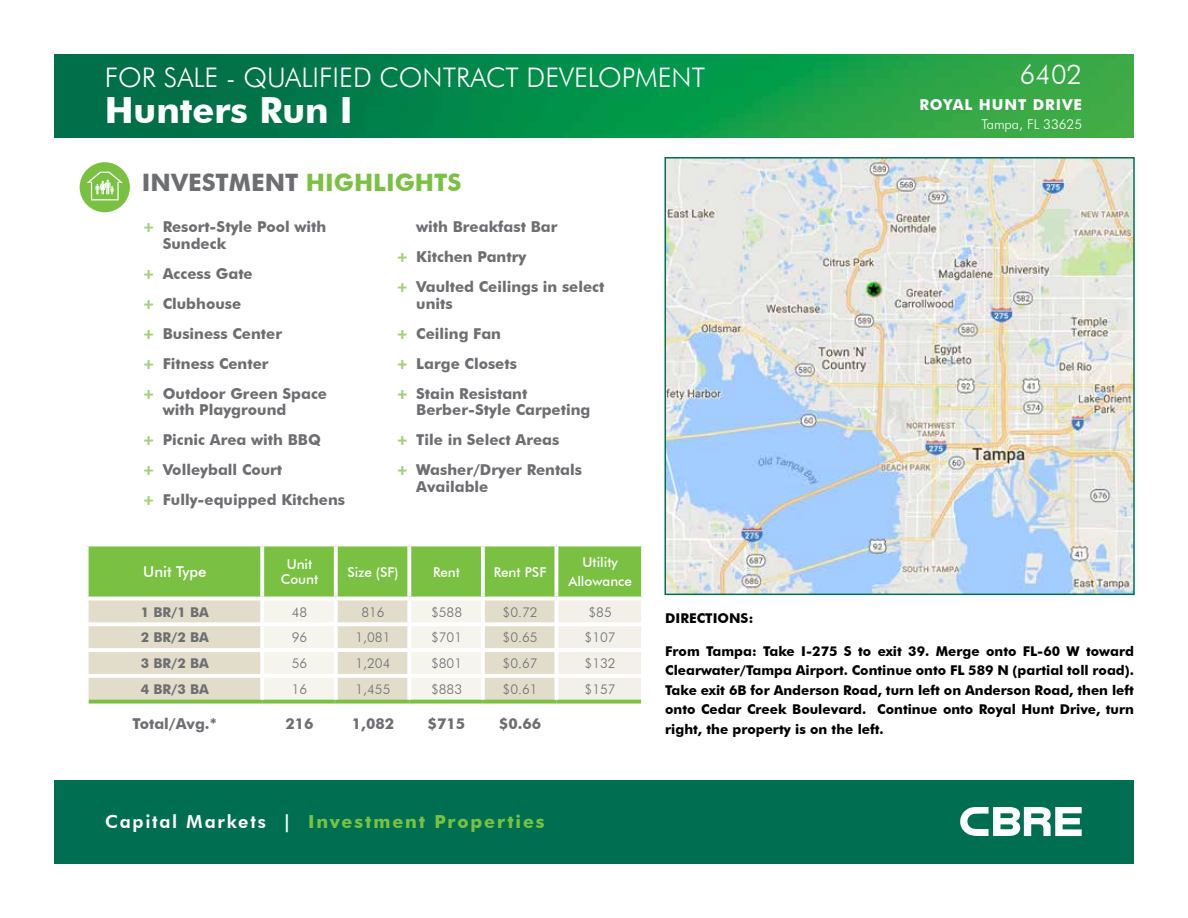
<style>
.page{position:relative;width:1188px;height:918px;background:#fff}
.page>*{position:absolute;margin:0;border:0;box-sizing:border-box;transform-origin:0 0}
.t1{font:700 36px "Futura BT";color:#fff}
.t2{font:300 27px "Futura BT";color:#fff}
.t3{font:700 24px "Futura BT";color:#6d6e71}
.t4{font:700 18px "Futura BT";letter-spacing:.105em;color:#7ac143}
.t5{font:700 15px/30px "Futura BT";color:#6d6e71}
.t6{font:700 15px "Futura BT";letter-spacing:.06em;color:#fff}
.t7{font:500 15px "Futura BT";color:#fff}
.t8{font:700 13.5px/19.5px "Futura BT";color:#000;text-align:justify}
.t9{font:300 13.5px "Futura BT";color:#6d6e71}
.t10{font:500 13.5px/15px "Futura BT";color:#fff;text-align:center}
.t11{font:700 13.5px "Futura BT";color:#6d6e71}
.t12{font:300 13.5px "Futura BT";color:#fff}
.s1{color:#7ac143}
.s2{font-weight:900;color:#a1d078}
.s3{font-weight:800;color:#fff}
</style>
<div class="page">
<svg style="left:89px;top:546px;width:552px;height:154px;background:#c1d8a2"></svg>
<svg style="left:86px;top:546px;width:3px;height:51px"></svg>
<svg style="left:260px;top:546px;width:4px;height:51px"></svg>
<svg style="left:334px;top:546px;width:4px;height:51px"></svg>
<svg style="left:407px;top:546px;width:4px;height:51px"></svg>
<svg style="left:481px;top:546px;width:4px;height:51px"></svg>
<svg style="left:554px;top:546px;width:4px;height:51px"></svg>
<svg style="left:641px;top:546px;width:2px;height:51px"></svg>
<hr style="left:85px;top:597px;width:177px;height:3px;background:#fff">
<svg style="left:87px;top:600px;width:2px;height:22px"></svg>
<hr style="left:262px;top:597px;width:74px;height:3px;background:#fff">
<svg style="left:260px;top:600px;width:4px;height:22px"></svg>
<hr style="left:336px;top:597px;width:73px;height:3px;background:#fff">
<svg style="left:334px;top:600px;width:4px;height:22px"></svg>
<hr style="left:409px;top:597px;width:74px;height:3px;background:#fff">
<hr style="left:483px;top:597px;width:73px;height:3px;background:#fff">
<hr style="left:556px;top:597px;width:89px;height:3px;background:#fff">
<svg style="left:554px;top:600px;width:4px;height:22px"></svg>
<svg style="left:407px;top:600px;width:4px;height:22px"></svg>
<hr style="left:481px;top:600px;width:4px;height:22px;background:#fff">
<svg style="left:89px;top:700px;width:173px;height:4px"></svg>
<svg style="left:262px;top:700px;width:74px;height:4px"></svg>
<svg style="left:336px;top:700px;width:73px;height:4px"></svg>
<svg style="left:409px;top:700px;width:74px;height:4px"></svg>
<svg style="left:483px;top:700px;width:73px;height:4px"></svg>
<svg style="left:556px;top:700px;width:85px;height:4px"></svg>
<svg style="left:87px;top:622px;width:175px;height:4px"></svg>
<svg style="left:88px;top:626px;width:1px;height:22px"></svg>
<hr style="left:262px;top:622px;width:74px;height:4px;background:#fff">
<svg style="left:260px;top:626px;width:4px;height:22px"></svg>
<svg style="left:336px;top:622px;width:73px;height:4px"></svg>
<svg style="left:334px;top:626px;width:4px;height:22px"></svg>
<hr style="left:409px;top:622px;width:74px;height:4px;background:#fff">
<svg style="left:407px;top:626px;width:4px;height:22px"></svg>
<svg style="left:483px;top:622px;width:73px;height:4px"></svg>
<hr style="left:481px;top:626px;width:4px;height:22px;background:#fff">
<hr style="left:556px;top:622px;width:89px;height:4px;background:#fff">
<svg style="left:554px;top:626px;width:4px;height:22px"></svg>
<svg style="left:88px;top:652px;width:1px;height:22px"></svg>
<svg style="left:260px;top:652px;width:4px;height:22px"></svg>
<svg style="left:334px;top:652px;width:4px;height:22px"></svg>
<svg style="left:407px;top:652px;width:4px;height:22px"></svg>
<hr style="left:481px;top:652px;width:4px;height:22px;background:#fff">
<svg style="left:554px;top:652px;width:4px;height:22px"></svg>
<svg style="left:88px;top:678px;width:1px;height:24px"></svg>
<svg style="left:260px;top:678px;width:4px;height:22px"></svg>
<svg style="left:334px;top:678px;width:4px;height:22px"></svg>
<svg style="left:407px;top:678px;width:4px;height:22px"></svg>
<hr style="left:481px;top:678px;width:4px;height:22px;background:#fff">
<svg style="left:554px;top:678px;width:4px;height:22px"></svg>
<hr style="left:85px;top:648px;width:177px;height:4px;background:#fff">
<hr style="left:262px;top:648px;width:74px;height:4px;background:#fff">
<hr style="left:336px;top:648px;width:73px;height:4px;background:#fff">
<hr style="left:409px;top:648px;width:74px;height:4px;background:#fff">
<hr style="left:483px;top:648px;width:73px;height:4px;background:#fff">
<hr style="left:556px;top:648px;width:89px;height:4px;background:#fff">
<svg style="left:88px;top:674px;width:174px;height:4px"></svg>
<hr style="left:262px;top:674px;width:74px;height:4px;background:#fff">
<svg style="left:336px;top:674px;width:73px;height:4px"></svg>
<hr style="left:409px;top:674px;width:74px;height:4px;background:#fff">
<svg style="left:483px;top:674px;width:73px;height:4px"></svg>
<hr style="left:556px;top:674px;width:89px;height:4px;background:#fff">
<img style="left:54px;top:54px;width:1080px;height:84px">
<div style="left:54px;top:780px;width:1080px;height:84px;background:#006f51"></div>
<svg style="left:960px;top:807px;width:122px;height:29px"></svg>
<img style="left:667px;top:160px;width:465px;height:432px">
<div style="left:664px;top:157px;width:471px;height:438px;border:2px solid #006f51"></div>
<div style="left:80px;top:162px;width:50px;height:50px;background:#7ac143;border-radius:50%"></div>
<svg style="left:87px;top:172px;width:36px;height:28px"></svg>
<h2 class="t2" style="left:105px;top:61px;width:602px">FOR SALE - QUALIFIED CONTRACT DEVELOPMENT</h2>
<h1 class="t1" style="left:105px;top:89px;width:250px">Hunters Run I</h1>
<h3 class="t3" style="left:142px;top:168px;width:321px">INVESTMENT <span class="s1">HIGHLIGHTS</span></h3>
<p class="t5" style="left:163px;top:218px;width:165px;line-height:16.5px;text-indent:-20px"><span class="s2">+</span> Resort-Style Pool with<br>Sundeck</p>
<p class="t5" style="left:143px;top:258px;width:186px"><span class="s2">+</span> Access Gate<br><span class="s2">+</span> Clubhouse<br><span class="s2">+</span> Business Center<br><span class="s2">+</span> Fitness Center<br><span class="s2">+</span> Outdoor Green Space</p>
<p class="t5" style="left:143px;top:395px;width:204px;text-indent:20px">with Playground<br><span class="s2">+</span> Picnic Area with BBQ<br><span class="s2">+</span> Volleyball Court<br><span class="s2">+</span> Fully-equipped Kitchens</p>
<p class="t5" style="left:396px;top:212px;width:210px;text-indent:20px">with Breakfast Bar<br><span class="s2">+</span> Kitchen Pantry<br><span class="s2">+</span> Vaulted Ceilings in select</p>
<p class="t5" style="left:396px;top:288px;width:133px;text-indent:20px">units<br><span class="s2">+</span> Ceiling Fan<br><span class="s2">+</span> Large Closets <span class="s2">+</span> Stain Resistant</p>
<p class="t5" style="left:396px;top:395px;width:196px;text-indent:20px">Berber-Style Carpeting <span class="s2">+</span> Tile in Select Areas<br><span class="s2">+</span> Washer/Dryer Rentals</p>
<p class="t5" style="left:416px;top:471px;width:74px">Available</p>
<h2 class="t2" style="left:1020px;top:58px;width:64px">6402</h2>
<p class="t6" style="left:919px;top:95px;width:164px">ROYAL HUNT DRIVE</p>
<p class="t12" style="left:982px;top:116px;width:102px">Tampa, FL 33625</p>
<p class="t7" style="left:143px;top:563px;width:65px">Unit Type</p>
<p class="t10" style="left:281px;top:557px;width:39px">Unit<br>Count</p>
<p class="t10" style="left:347px;top:564px;width:53px">Size (SF)</p>
<p class="t10" style="left:433px;top:564px;width:28px">Rent</p>
<p class="t10" style="left:494px;top:564px;width:54px">Rent PSF</p>
<p class="t10" style="left:568px;top:552px;width:65px;line-height:19.5px">Utility<br>Allowance</p>
<p class="t11" style="left:141px;top:604px;width:70px">1 BR/1 BA</p>
<p class="t9" style="left:292px;top:604px;width:17px">48</p>
<p class="t9" style="left:361px;top:604px;width:25px">816</p>
<p class="t9" style="left:431px;top:604px;width:33px">$588</p>
<p class="t9" style="left:503px;top:604px;width:36px">$0.72</p>
<p class="t9" style="left:589px;top:604px;width:25px">$85</p>
<p class="t11" style="left:141px;top:629px;width:70px">2 BR/2 BA</p>
<p class="t9" style="left:292px;top:629px;width:17px">96</p>
<p class="t9" style="left:356px;top:629px;width:36px">1,081</p>
<p class="t9" style="left:431px;top:629px;width:33px">$701</p>
<p class="t9" style="left:503px;top:629px;width:36px">$0.65</p>
<p class="t9" style="left:585px;top:629px;width:33px">$107</p>
<p class="t11" style="left:141px;top:655px;width:70px">3 BR/2 BA</p>
<p class="t9" style="left:292px;top:655px;width:17px">56</p>
<p class="t9" style="left:356px;top:655px;width:36px">1,204</p>
<p class="t9" style="left:431px;top:655px;width:33px">$801</p>
<p class="t9" style="left:503px;top:655px;width:36px">$0.67</p>
<p class="t9" style="left:585px;top:655px;width:33px">$132</p>
<p class="t11" style="left:141px;top:681px;width:70px">4 BR/3 BA</p>
<p class="t9" style="left:292px;top:681px;width:17px">16</p>
<p class="t9" style="left:356px;top:681px;width:36px">1,455</p>
<p class="t9" style="left:431px;top:681px;width:33px">$883</p>
<p class="t9" style="left:503px;top:681px;width:36px">$0.61</p>
<p class="t9" style="left:585px;top:681px;width:33px">$157</p>
<p class="t5" style="left:133px;top:708px;width:86px">Total/Avg.*</p>
<p class="t5" style="left:285px;top:708px;width:30px">216</p>
<p class="t5" style="left:352px;top:708px;width:44px">1,082</p>
<p class="t5" style="left:428px;top:708px;width:39px">$715</p>
<p class="t5" style="left:499px;top:708px;width:44px">$0.66</p>
<p class="t4" style="left:105px;top:810px;width:441px"><span class="s3">Capital Markets |</span> Investment Properties</p>
<p class="t8" style="left:665px;top:608px;width:90px">DIRECTIONS:</p>
<p class="t8" style="left:665px;top:641px;width:470px">From Tampa: Take I-275 S to exit 39. Merge onto FL-60 W toward Clearwater/Tampa Airport. Continue onto FL 589 N (partial toll road).<br>Take exit 6B for Anderson Road, turn left on Anderson Road, then left onto Cedar Creek Boulevard. Continue onto Royal Hunt Drive, turn right, the property is on the left.</p>
</div>
